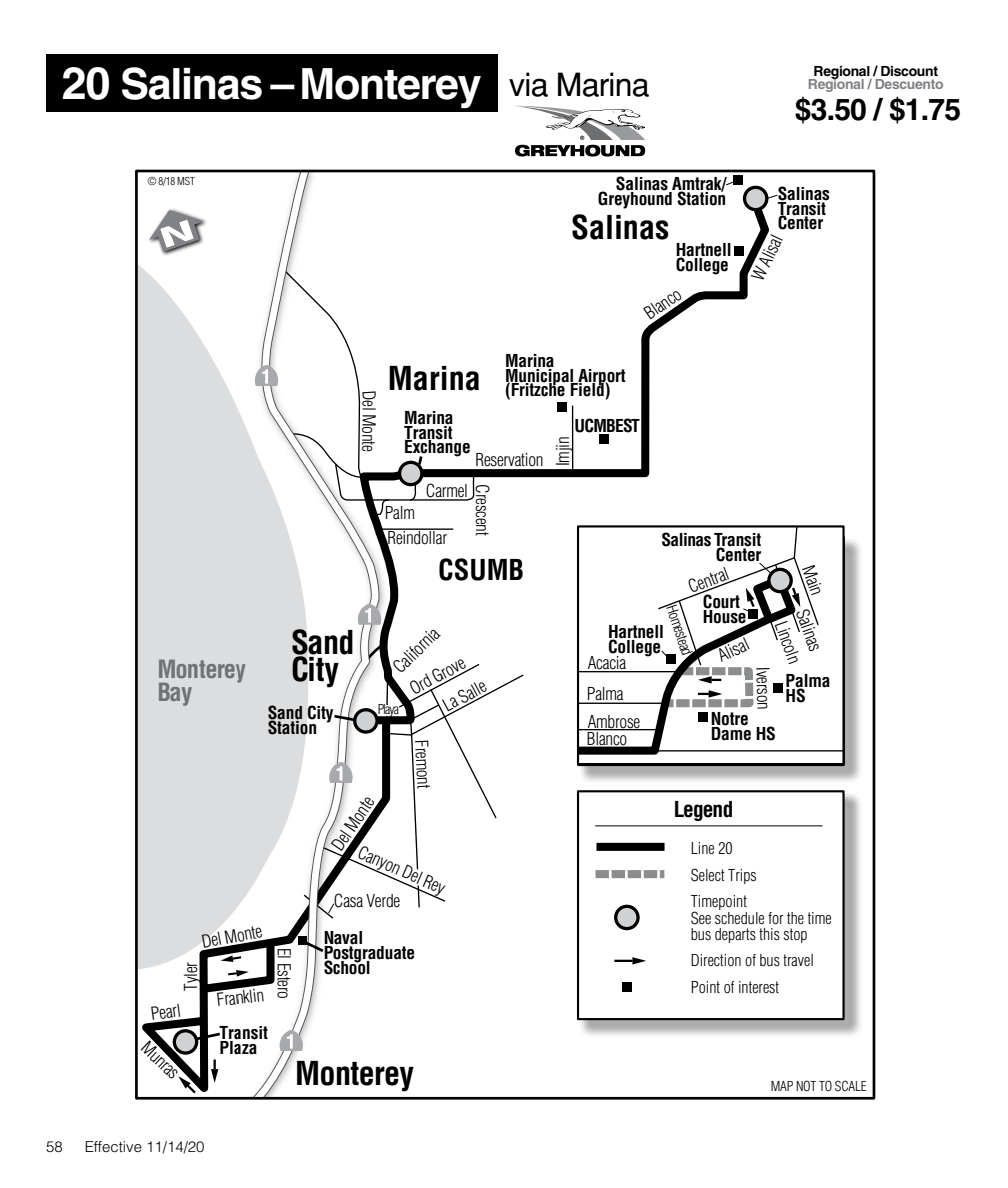
<style>
.page{position:relative;width:1008px;height:1188px;background:#fff}
.page>*{position:absolute;margin:0;border:0;box-sizing:border-box;transform-origin:0 0}
.t1{font:700 43px "Helvetica";letter-spacing:-.03em;color:#fff}
.t2{font:700 condensed 32.2px/26.8px "Helvetica";letter-spacing:-.02em;color:#000}
.t3{font:700 condensed 32.2px "Helvetica";color:#000}
.t4{font:700 30px "Helvetica";color:#000}
.t5{font:700 condensed 28.2px "Helvetica";color:#000}
.t6{font:700 condensed 24.6px/22.6px "Helvetica";letter-spacing:-.04em;color:#717275}
.t7{font:700 condensed 21.4px "Helvetica";letter-spacing:-.04em;color:#000}
.t8{font:700 condensed 17.4px/14.8px "Helvetica";letter-spacing:-.01em;color:#000}
.t9{font:300 condensed 17.4px/23.8px "Helvetica";letter-spacing:-.015em;color:#000}
.t10{font:700 condensed 17.4px "Helvetica";letter-spacing:-.045em;color:#000}
.t11{font:300 condensed 16px/26.8px "Helvetica";color:#000}
.t12{font:300 15px "Helvetica";color:#000}
.t13{font:300 condensed 14.4px "Helvetica";color:#000}
.t14{font:700 14px "Helvetica";letter-spacing:-.025em;color:#808285}
.t15{font:700 14px "Helvetica";letter-spacing:-.025em;color:#000}
.t16{font:300 condensed 13.4px "Helvetica";letter-spacing:-.015em;color:#000}
.t17{font:300 condensed 10.8px "Helvetica";color:#000}
.s1{font-size:45px}
.s2{font-weight:400;font-size:32px;color:#000}
</style>
<div class="page">
<div style="left:46px;top:54px;width:452px;height:58px;background:#000"></div>
<svg style="left:514px;top:105px;width:132px;height:52px"></svg>
<img style="left:576px;top:540px;width:285px;height:496px">
<div style="left:139px;top:266px;width:39px;height:450px;background:#dcddde"></div>
<svg style="left:139px;top:716px;width:39px;height:351px"></svg>
<div style="left:578px;top:526px;width:266px;height:238px;background:#fff"></div>
<div style="left:577px;top:525px;width:268px;height:240px;border:2px solid #000"></div>
<hr style="left:578px;top:750px;width:266px;height:2px;background:#000">
<svg style="left:726px;top:181px;width:7px;height:5px"></svg>
<svg style="left:525px;top:190px;width:249px;height:288px"></svg>
<svg style="left:576px;top:525px;width:244px;height:234px"></svg>
<svg style="left:769px;top:569px;width:22px;height:23px"></svg>
<div style="left:767px;top:568px;width:26px;height:25px;border:3px solid #000;border-radius:50%"></div>
<div style="left:745px;top:187px;width:22px;height:23px;background:#cfd1d2;border-radius:50%"></div>
<div style="left:743px;top:186px;width:25px;height:25px;border:3px solid #000;border-radius:50%"></div>
<img style="left:161px;top:208px;width:46px;height:48px">
<svg style="left:149px;top:210px;width:54px;height:42px"></svg>
<svg style="left:174px;top:1031px;width:23px;height:22px"></svg>
<div style="left:173px;top:1029px;width:25px;height:26px;border:3px solid #000;border-radius:50%"></div>
<div style="left:578px;top:791px;width:266px;height:228px;background:#fff"></div>
<div style="left:577px;top:790px;width:268px;height:230px;border:2px solid #000"></div>
<div style="left:596px;top:843px;width:69px;height:8px;background:#000"></div>
<hr style="left:595px;top:826px;width:228px;height:1px;background:#000">
<svg style="left:614px;top:957px;width:32px;height:8px"></svg>
<div style="left:622px;top:982px;width:9px;height:10px;background:#000"></div>
<svg style="left:596px;top:870px;width:68px;height:8px"></svg>
<svg style="left:616px;top:906px;width:22px;height:23px"></svg>
<div style="left:614px;top:905px;width:26px;height:25px;border:3px solid #000;border-radius:50%"></div>
<svg style="left:241px;top:169px;width:141px;height:98px"></svg>
<div style="left:733px;top:175px;width:10px;height:10px;background:#000"></div>
<svg style="left:178px;top:267px;width:347px;height:829px"></svg>
<h1 class="t1" style="left:62px;top:57px;width:589px"><span class="s1">20</span> Salinas – Monterey <span class="s2">via Marina</span></h1>
<p class="t15" style="left:814px;top:62px;width:126px">Regional / Discount</p>
<p class="t14" style="left:808px;top:75px;width:137px">Regional / Descuento</p>
<h3 class="t4" style="left:795px;top:91px;width:168px">$3.50 / $1.75</h3>
<p class="t17" style="left:148px;top:175px;width:49px">© 8/18 MST</p>
<p class="t9" style="left:381px;top:400px;width:8px;rotate:90deg">e</p>
<p class="t9" style="left:381px;top:407px;width:46px;rotate:91deg">l Monte</p>
<p class="t8" style="left:598px;top:176px;width:130px;text-align:right">Salinas Amtrak/<br>Greyhound Station</p>
<h2 class="t3" style="left:571px;top:207px;width:100px">Salinas</h2>
<p class="t8" style="left:676px;top:242px;width:57px">Hartnell<br>College</p>
<h2 class="t3" style="left:388px;top:358px;width:94px">Marina</h2>
<p class="t8" style="left:505px;top:353px;width:122px">Marina<br>Municipal Airport (Fritzche Field)</p>
<p class="t9" style="left:639px;top:305px;width:42px;rotate:-35deg">Blanco</p>
<p class="t8" style="left:404px;top:410px;width:68px">Marina<br>Transit<br>Exchange</p>
<p class="t9" style="left:476px;top:448px;width:70px">Reservation</p>
<p class="t10" style="left:575px;top:414px;width:67px">UCMBEST</p>
<p class="t9" style="left:551px;top:466px;width:31px;rotate:-90deg">Imjin</p>
<p class="t8" style="left:778px;top:186px;width:54px">Salinas<br>Transit<br>Center</p>
<p class="t9" style="left:746px;top:275px;width:50px;rotate:-65deg">W Alisal</p>
<p class="t9" style="left:385px;top:501px;width:32px">Palm</p>
<p class="t9" style="left:426px;top:479px;width:44px">Carmel</p>
<p class="t9" style="left:388px;top:526px;width:61px">Reindollar</p>
<p class="t9" style="left:494px;top:484px;width:53px;rotate:90deg">Crescent</p>
<h3 class="t6" style="left:157px;top:658px;width:91px">Monterey<br>Bay</h3>
<h2 class="t2" style="left:291px;top:628px;width:65px">Sand<br>City</h2>
<p class="t8" style="left:268px;top:706px;width:67px">Sand City<br>Station</p>
<h3 class="t5" style="left:438px;top:553px;width:87px">CSUMB</h3>
<p class="t9" style="left:388px;top:661px;width:58px;rotate:-44deg">California</p>
<p class="t9" style="left:406px;top:679px;width:61px;rotate:-28deg">Ord Grove</p>
<p class="t9" style="left:438px;top:696px;width:48px;rotate:-28deg">La Salle</p>
<p class="t16" style="left:378px;top:701px;width:23px">Playa</p>
<p class="t9" style="left:433px;top:739px;width:50px;rotate:87deg">Fremont</p>
<p class="t9" style="left:326px;top:842px;width:62px;rotate:-56deg">Del Monte</p>
<p class="t9" style="left:364px;top:840px;width:95px;rotate:24deg">Canyon Del Rey</p>
<p class="t9" style="left:334px;top:888px;width:68px">Casa Verde</p>
<p class="t9" style="left:200px;top:930px;width:62px;rotate:-10deg">Del Monte</p>
<p class="t9" style="left:179px;top:991px;width:31px;rotate:-90deg">Tyler</p>
<p class="t9" style="left:149px;top:1002px;width:31px;rotate:-8deg">Pearl</p>
<p class="t9" style="left:152px;top:1036px;width:47px;rotate:43deg">Munras</p>
<p class="t9" style="left:216px;top:988px;width:49px;rotate:-6deg">Franklin</p>
<p class="t8" style="left:220px;top:1025px;width:50px">Transit<br>Plaza</p>
<p class="t9" style="left:296px;top:948px;width:53px;rotate:90deg">El Estero</p>
<p class="t8" style="left:324px;top:930px;width:93px">Naval<br>Postgraduate<br>School</p>
<h2 class="t2" style="left:295px;top:1059px;width:120px">Monterey</h2>
<p class="t12" style="left:46px;top:1137px;width:18px">58</p>
<p class="t12" style="left:85px;top:1137px;width:121px">Effective 11/14/20</p>
<p class="t8" style="left:661px;top:532px;width:102px;text-align:right">Salinas Transit<br>Center</p>
<p class="t9" style="left:819px;top:562px;width:32px;rotate:70deg">Main</p>
<p class="t9" style="left:813px;top:606px;width:49px;rotate:70deg">Salinas<br>Lincoln</p>
<p class="t9" style="left:685px;top:576px;width:43px;rotate:-20deg">Central</p>
<p class="t8" style="left:703px;top:594px;width:45px">Court<br>House</p>
<p class="t13" style="left:679px;top:603px;width:54px;rotate:71deg">Homestead</p>
<p class="t8" style="left:608px;top:624px;width:57px">Hartnell<br>College</p>
<p class="t9" style="left:714px;top:646px;width:34px;rotate:-25deg">Alisal</p>
<p class="t9" style="left:588px;top:651px;width:40px">Acacia</p>
<p class="t9" style="left:775px;top:667px;width:44px;rotate:88deg">Iverson</p>
<p class="t8" style="left:786px;top:673px;width:46px">Palma<br>HS</p>
<p class="t9" style="left:587px;top:682px;width:38px">Palma</p>
<p class="t9" style="left:587px;top:727px;width:42px">Blanco</p>
<p class="t8" style="left:711px;top:712px;width:67px">Notre<br>Dame HS</p>
<p class="t9" style="left:588px;top:710px;width:54px">Ambrose</p>
<p class="t7" style="left:674px;top:796px;width:61px">Legend</p>
<p class="t11" style="left:691px;top:835px;width:68px">Line 20<br>Select Trips<br>Timepoint</p>
<p class="t11" style="left:691px;top:910px;width:143px;line-height:16px">See schedule for the time bus departs this stop</p>
<p class="t11" style="left:691px;top:947px;width:125px">Direction of bus travel<br>Point of interest</p>
<p class="t16" style="left:771px;top:1079px;width:98px">MAP NOT TO SCALE</p>
</div>
